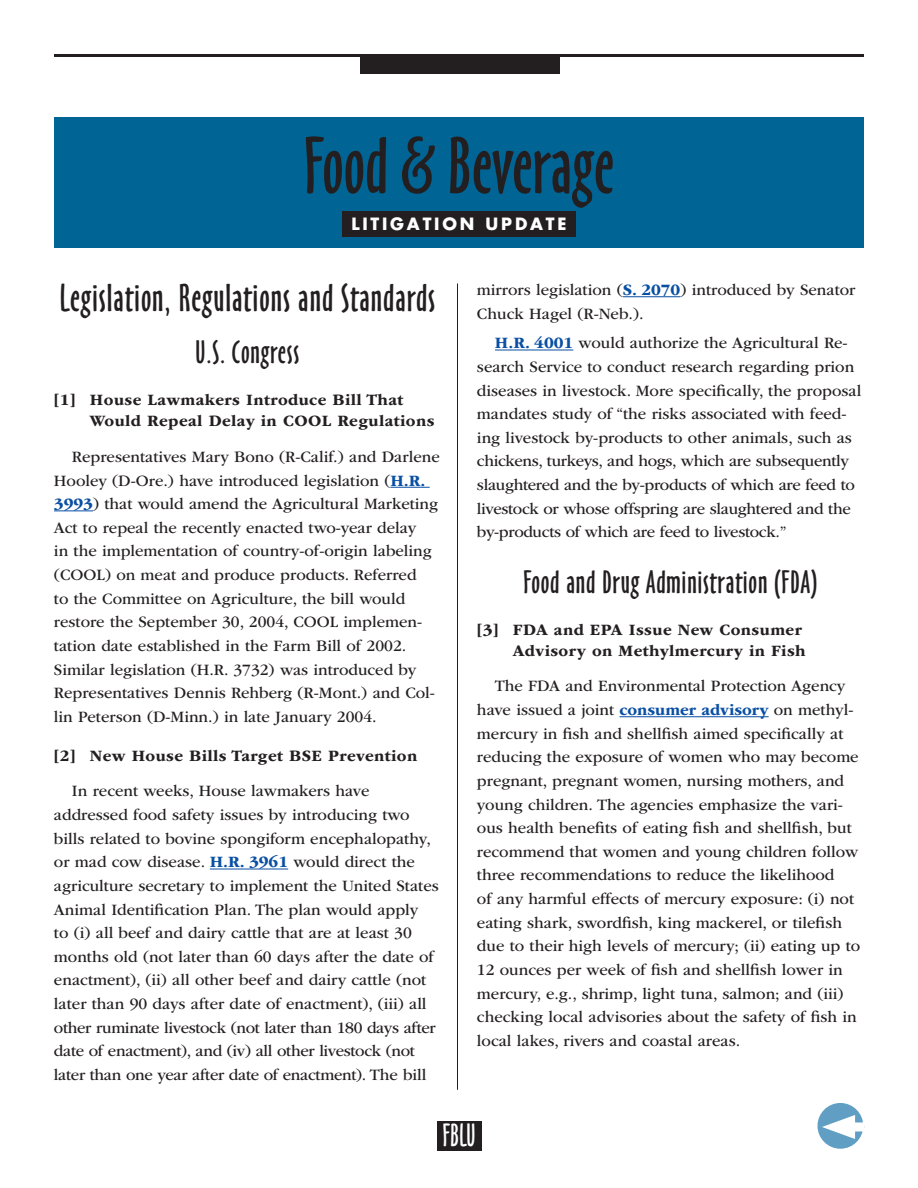
<style>
.page{position:relative;width:918px;height:1188px;background:#fff}
.page>*{position:absolute;margin:0;border:0;box-sizing:border-box;transform-origin:0 0}
.Template_-_FBLU_Small_Masthead{font:74.1px "Oz Handicraft BT";color:#231f20}
.Section_Head{font:36px "Oz Handicraft BT";letter-spacing:.025em;color:#231f20}
.Subheads{font:30px "Oz Handicraft BT";letter-spacing:.025em;color:#231f20}
.Template_-_FBLU{font:29.7px "Oz Handicraft BT";color:#fff;scale:.91 1}
.Body_Copy{font:16.5px/23.7px "ITC Garamond Std";color:#231f20}
.Sub_Sub{font:700 16.5px/21px "ITC Garamond Std";letter-spacing:.025em;color:#231f20}
.Template_-_Litigation_Update_Small{font:700 16.5px "Futura Std";letter-spacing:.17em;color:#fff}
.s1{font-weight:700;color:#094fa3}
.s2{font-style:italic}
</style>
<div class="page">
<div style="left:360px;top:54px;width:200px;height:20px;background:#231f20"></div>
<hr style="left:54px;top:54px;width:810px;height:3px;background:#231f20">
<div style="left:54px;top:117px;width:810px;height:131px;background:#006494"></div>
<div style="left:342px;top:211px;width:234px;height:26px;background:#231f20"></div>
<div style="left:818px;top:1103px;width:45px;height:46px;background:#609fc3;border-radius:50%"></div>
<div style="left:841px;top:1122px;width:24px;height:9px;background:#fff"></div>
<svg style="left:822px;top:1115px;width:33px;height:24px"></svg>
<div style="left:437px;top:1121px;width:45px;height:29px;background:#231f20"></div>
<hr style="left:457px;top:284px;width:1px;height:806px;background:#231f20">
<hr style="left:390px;top:487px;width:40px;height:1px;background:#094fa3">
<hr style="left:54px;top:510px;width:39px;height:1px;background:#094fa3">
<hr style="left:210px;top:869px;width:78px;height:1px;background:#094fa3">
<hr style="left:623px;top:296px;width:57px;height:1px;background:#094fa3">
<hr style="left:495px;top:350px;width:78px;height:1px;background:#094fa3">
<hr style="left:620px;top:716px;width:149px;height:1px;background:#094fa3">
<p class="Template_-_FBLU_Small_Masthead" style="left:304px;top:123px;width:311px">Food &amp; Beverage</p>
<p class="Template_-_Litigation_Update_Small" style="left:351px;top:213px;width:217px">LITIGATION UPDATE</p>
<p class="Section_Head" style="left:60px;top:277px;width:377px">Legislation, Regulations and Standards</p>
<p class="Subheads" style="left:196px;top:335px;width:105px">U.S. Congress</p>
<p class="Sub_Sub" style="left:90px;top:390px;width:346px;text-indent:-36px">[1] House Lawmakers Introduce Bill That<br>Would Repeal Delay in COOL Regulations</p>
<p class="Body_Copy" style="left:54px;top:445px;width:387px;text-indent:18px">Representatives Mary Bono (R-Calif.) and Darlene Hooley (D-Ore.) have introduced legislation (<span class="s1">H.R.<br>3993</span>) that would amend the Agricultural Marketing Act to repeal the recently enacted two-year delay<br>in the implementation of country-of-origin labeling (COOL) on meat and produce products. Referred<br>to the Committee on Agriculture, the bill would restore the September 30, 2004, COOL implemen&shy;tation date established in the Farm Bill of 2002.<br>Similar legislation (H.R. 3732) was introduced by Representatives Dennis Rehberg (R-Mont.) and Col&shy;lin Peterson (D-Minn.) in late January 2004.</p>
<p class="Sub_Sub" style="left:54px;top:745px;width:365px">[2] New House Bills Target BSE Prevention</p>
<p class="Body_Copy" style="left:54px;top:780px;width:386px;text-indent:18px">In recent weeks, House lawmakers have addressed food safety issues by introducing two bills related to bovine spongiform encephalopathy, or mad cow disease. <span class="s1">H.R. 3961</span> would direct the agriculture secretary to implement the United States Animal Identification Plan. The plan would apply<br>to (i) all beef and dairy cattle that are at least 30 months old (not later than 60 days after the date of enactment), (ii) all other beef and dairy cattle (not later than 90 days after date of enactment), (iii) all other ruminate livestock (not later than 180 days after date of enactment), and (iv) all other livestock (not later than one year after date of enactment). The bill</p>
<p class="Body_Copy" style="left:477px;top:278px;width:380px">mirrors legislation (<span class="s1">S. 2070</span>) introduced by Senator<br>Chuck Hagel (R-Neb.).</p>
<p class="Body_Copy" style="left:477px;top:331px;width:386px;text-indent:18px"><span class="s1">H.R. 4001</span> would authorize the Agricultural Re&shy;search Service to conduct research regarding prion diseases in livestock. More specifically, the proposal mandates study of “the risks associated with feed&shy;ing livestock by-products to other animals, such as chickens, turkeys, and hogs, which are subsequently slaughtered and the by-products of which are feed to livestock or whose offspring are slaughtered and the by-products of which are feed to livestock<span class="s2">.</span>”</p>
<p class="Subheads" style="left:523px;top:565px;width:296px">Food and Drug Administration (FDA)</p>
<p class="Sub_Sub" style="left:477px;top:619px;width:330px;text-align:right">[3] FDA and EPA Issue New Consumer<br>Advisory on Methylmercury in Fish</p>
<p class="Body_Copy" style="left:477px;top:675px;width:385px;text-indent:18px">The FDA and Environmental Protection Agency have issued a joint <span class="s1">consumer advisory</span> on methyl&shy;mercury in fish and shellfish aimed specifically at reducing the exposure of women who may become pregnant, pregnant women, nursing mothers, and young children. The agencies emphasize the vari&shy;ous health benefits of eating fish and shellfish, but recommend that women and young children follow three recommendations to reduce the likelihood<br>of any harmful effects of mercury exposure: (i) not eating shark, swordfish, king mackerel, or tilefish due to their high levels of mercury; (ii) eating up to 12 ounces per week of fish and shellfish lower in mercury, e.g., shrimp, light tuna, salmon; and (iii) checking local advisories about the safety of fish in local lakes, rivers and coastal areas.</p>
<p class="Template_-_FBLU" style="left:443px;top:1118px;width:37px">FBLU</p>
</div>
